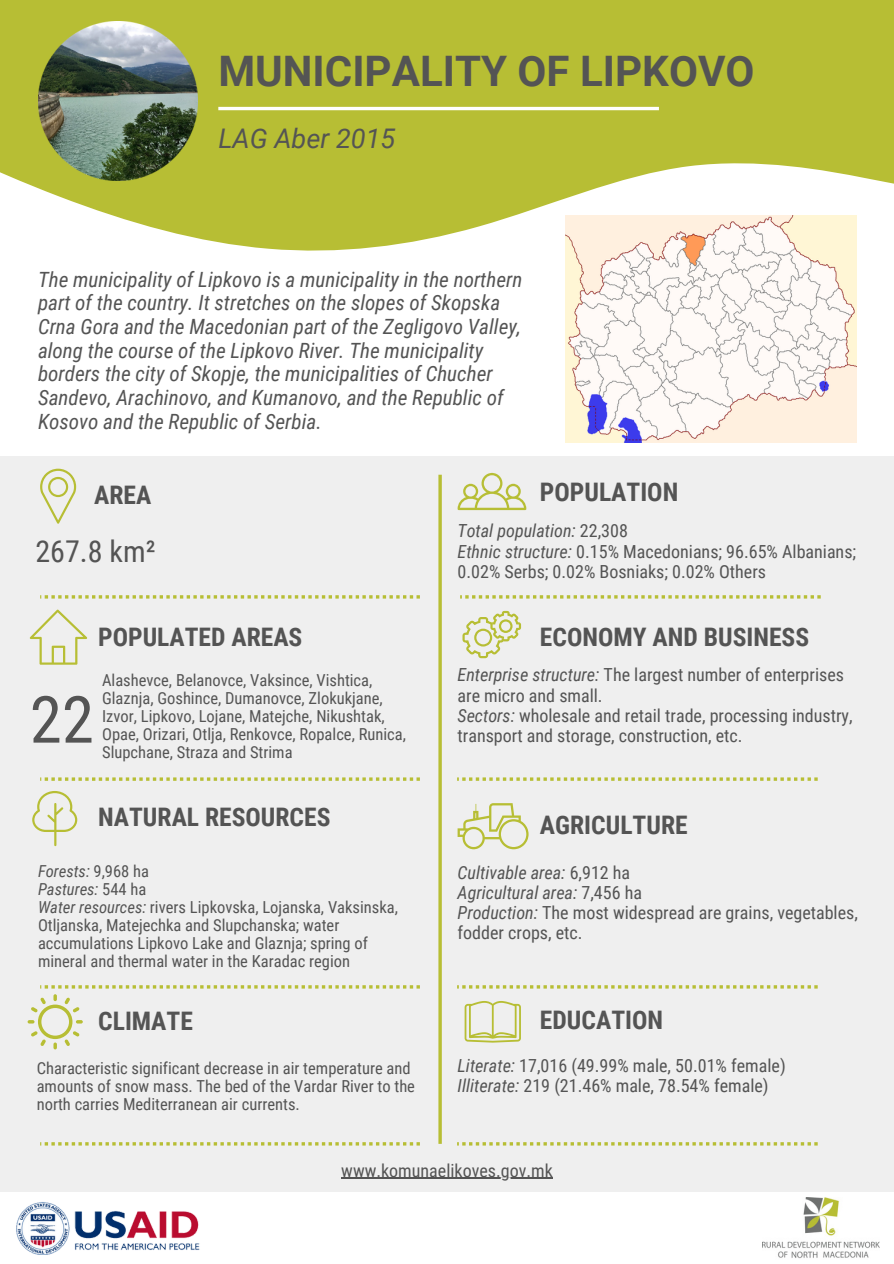
<style>
.page{position:relative;width:894px;height:1264px;background:#fff}
.page>*{position:absolute;margin:0;border:0;box-sizing:border-box;transform-origin:0 0}
.t1{font:64.95px "Roboto Condensed";color:#545454}
.t2{font:700 42px "Roboto";color:#545454}
.t3{font:30px "Roboto Condensed";color:#545454}
.t4{font:italic 27px "Roboto";color:#545454}
.t5{font:700 25.5px "Roboto Condensed";color:#545454}
.t6{font:italic 21px/23.7px "Roboto Condensed";color:#545454}
.t7{font:18px/20.2px "Roboto Condensed";color:#545454}
.t8{font:16.5px/18px "Roboto Condensed";color:#545454}
.s1{font-style:italic}
</style>
<div class="page">
<svg style="left:0;top:0;width:893px;height:254px;fill:#b7be34"></svg>
<hr style="left:218px;top:107px;width:440px;height:3px;background:#fff">
<div style="left:0;top:456px;width:893px;height:735px;background:#efefef"></div>
<hr style="left:438px;top:474px;width:3px;height:669px;background:#b7be34">
<svg style="left:40px;top:595px;width:380px;height:3px"></svg>
<svg style="left:40px;top:777px;width:380px;height:3px"></svg>
<svg style="left:40px;top:985px;width:380px;height:3px"></svg>
<svg style="left:40px;top:1142px;width:380px;height:3px"></svg>
<svg style="left:460px;top:595px;width:360px;height:3px"></svg>
<svg style="left:457px;top:777px;width:360px;height:3px"></svg>
<svg style="left:457px;top:985px;width:360px;height:3px"></svg>
<svg style="left:457px;top:1142px;width:360px;height:3px"></svg>
<svg style="left:40px;top:468px;width:36px;height:56px"></svg>
<svg style="left:30px;top:609px;width:57px;height:55px"></svg>
<svg style="left:28px;top:994px;width:55px;height:55px"></svg>
<svg style="left:457px;top:473px;width:69px;height:37px"></svg>
<svg style="left:462px;top:611px;width:59px;height:47px"></svg>
<svg style="left:32px;top:791px;width:45px;height:55px"></svg>
<svg style="left:457px;top:803px;width:71px;height:46px"></svg>
<svg style="left:464px;top:1001px;width:57px;height:41px"></svg>
<img style="left:565px;top:215px;width:291px;height:228px">
<img style="left:16px;top:1202px;width:184px;height:53px">
<img style="left:762px;top:1197px;width:117px;height:62px">
<img style="left:39px;top:21px;width:158px;height:159px">
<hr style="left:341px;top:1177px;width:212px;height:1px;background:#545454">
<h2 class="t2" style="left:218px;top:47px;width:537px">MUNICIPALITY OF LIPKOVO</h2>
<h3 class="t4" style="left:218px;top:123px;width:179px">LAG Aber 2015</h3>
<p class="t6" style="left:38px;top:267px;width:485px">The municipality of Lipkovo is a municipality in the northern part of the country. It stretches on the slopes of Skopska Crna Gora and the Macedonian part of the Zegligovo Valley, along the course of the Lipkovo River. The municipality borders the city of Skopje, the municipalities of Chucher Sandevo, Arachinovo, and Kumanovo, and the Republic of Kosovo and the Republic of Serbia.</p>
<h3 class="t5" style="left:94px;top:480px;width:59px">AREA</h3>
<h3 class="t5" style="left:540px;top:478px;width:140px">POPULATION</h3>
<h3 class="t3" style="left:35px;top:534px;width:122px">267.8 km²</h3>
<h3 class="t5" style="left:98px;top:622px;width:205px">POPULATED AREAS</h3>
<h1 class="t1" style="left:30px;top:682px;width:66px">22</h1>
<p class="t8" style="left:102px;top:671px;width:305px">Alashevce, Belanovce, Vaksince, Vishtica, Glaznja, Goshince, Dumanovce, Zlokukjane, Izvor, Lipkovo, Lojane, Matejche, Nikushtak, Opae, Orizari, Otlja, Renkovce, Ropalce, Runica, Slupchane, Straza and Strima</p>
<h3 class="t5" style="left:98px;top:802px;width:234px">NATURAL RESOURCES</h3>
<p class="t8" style="left:38px;top:862px;width:361px"><span class="s1">Forests:</span> 9,968 ha<br><span class="s1">Pastures:</span> 544 ha<br><span class="s1">Water resources:</span> rivers Lipkovska, Lojanska, Vaksinska, Otljanska, Matejechka and Slupchanska; water accumulations Lipkovo Lake and Glaznja; spring of mineral and thermal water in the Karadac region</p>
<h3 class="t5" style="left:98px;top:1006px;width:96px">CLIMATE</h3>
<p class="t8" style="left:37px;top:1059px;width:380px">Characteristic significant decrease in air temperature and amounts of snow mass. The bed of the Vardar River to the north carries Mediterranean air currents.</p>
<p class="t7" style="left:457px;top:521px;width:400px"><span class="s1">Total population:</span> 22,308<br><span class="s1">Ethnic structure:</span> 0.15% Macedonians; 96.65% Albanians;<br>0.02% Serbs; 0.02% Bosniaks; 0.02% Others</p>
<h3 class="t5" style="left:540px;top:622px;width:270px">ECONOMY AND BUSINESS</h3>
<p class="t7" style="left:457px;top:665px;width:396px"><span class="s1">Enterprise structure:</span> The largest number of enterprises are micro and small.<br><span class="s1">Sectors:</span> wholesale and retail trade, processing industry, transport and storage, construction, etc.</p>
<h3 class="t5" style="left:540px;top:810px;width:149px">AGRICULTURE</h3>
<p class="t7" style="left:457px;top:862px;width:401px"><span class="s1">Cultivable area:</span> 6,912 ha<br><span class="s1">Agricultural area:</span> 7,456 ha<br><span class="s1">Production:</span> The most widespread are grains, vegetables, fodder crops, etc.</p>
<h3 class="t5" style="left:540px;top:1005px;width:125px">EDUCATION</h3>
<p class="t7" style="left:457px;top:1055px;width:329px"><span class="s1">Literate:</span> 17,016 (49.99% male, 50.01% female)<br><span class="s1">Illiterate:</span> 219 (21.46% male, 78.54% female)</p>
<p class="t7" style="left:341px;top:1160px;width:213px">www.komunaelikoves.gov.mk</p>
</div>
